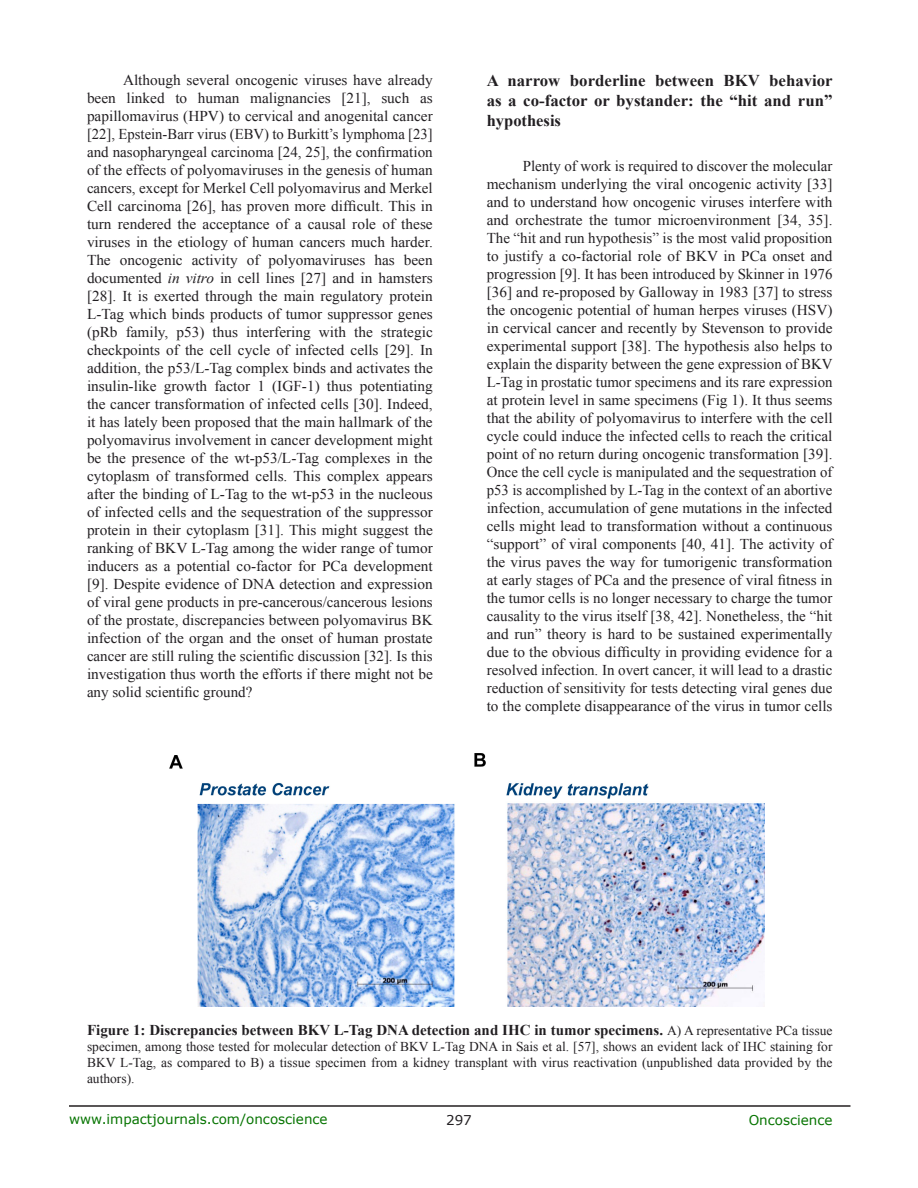
<style>
.page{position:relative;width:918px;height:1188px;background:#fff}
.page>*{position:absolute;margin:0;border:0;box-sizing:border-box;transform-origin:0 0}
.SubHeading{font:700 16.5px/19.8px "Times New Roman";color:#221f22;text-align:justify}
.BodyText{font:15px/18px "Times New Roman";color:#221f22;text-align:justify}
.FigureText{font:700 15px "Times New Roman";color:#221f22}
.FigureText-2{font:13.5px/16.2px "Times New Roman";color:#221f22;text-align:justify}
.t1{font:13.5px "Verdana";color:#067400}
.t2{font:13.5px "Verdana";color:#221f22}
.s1{font-style:italic}
.s2{font-weight:400;font-size:13.5px}
</style>
<div class="page">
<hr style="left:69px;top:1105px;width:781px;height:2px;background:#231f20">
<img style="left:170px;top:753px;width:595px;height:253px">
<p class="BodyText" style="left:87px;top:71px;width:347px;text-indent:36px">Although several oncogenic viruses have already been linked to human malignancies [21], such as papillomavirus (HPV) to cervical and anogenital cancer [22], Epstein-Barr virus (EBV) to Burkitt’s lymphoma [23] and nasopharyngeal carcinoma [24, 25], the confirmation of the effects of polyomaviruses in the genesis of human cancers, except for Merkel Cell polyomavirus and Merkel Cell carcinoma [26], has proven more difficult. This in turn rendered the acceptance of a causal role of these viruses in the etiology of human cancers much harder.<br>The oncogenic activity of polyomaviruses has been documented <span class="s1">in vitro</span> in cell lines [27] and in hamsters [28]. It is exerted through the main regulatory protein L-Tag which binds products of tumor suppressor genes (pRb family, p53) thus interfering with the strategic checkpoints of the cell cycle of infected cells [29]. In addition, the p53/L-Tag complex binds and activates the insulin-like growth factor 1 (IGF-1) thus potentiating the cancer transformation of infected cells [30]. Indeed, it has lately been proposed that the main hallmark of the polyomavirus involvement in cancer development might be the presence of the wt-p53/L-Tag complexes in the cytoplasm of transformed cells. This complex appears after the binding of L-Tag to the wt-p53 in the nucleous of infected cells and the sequestration of the suppressor protein in their cytoplasm [31]. This might suggest the ranking of BKV L-Tag among the wider range of tumor inducers as a potential co-factor for PCa development [9]. Despite evidence of DNA detection and expression of viral gene products in pre-cancerous/cancerous lesions of the prostate, discrepancies between polyomavirus BK infection of the organ and the onset of human prostate cancer are still ruling the scientific discussion [32]. Is this investigation thus worth the efforts if there might not be any solid scientific ground?</p>
<p class="SubHeading" style="left:487px;top:70px;width:348px">A narrow borderline between BKV behavior as a co-factor or bystander: the “hit and run” hypothesis</p>
<p class="BodyText" style="left:487px;top:157px;width:348px;text-indent:36px">Plenty of work is required to discover the molecular mechanism underlying the viral oncogenic activity [33] and to understand how oncogenic viruses interfere with and orchestrate the tumor microenvironment [34, 35].<br>The “hit and run hypothesis” is the most valid proposition to justify a co-factorial role of BKV in PCa onset and progression [9]. It has been introduced by Skinner in 1976 [36] and re-proposed by Galloway in 1983 [37] to stress the oncogenic potential of human herpes viruses (HSV) in cervical cancer and recently by Stevenson to provide experimental support [38]. The hypothesis also helps to explain the disparity between the gene expression of BKV L-Tag in prostatic tumor specimens and its rare expression at protein level in same specimens (Fig 1). It thus seems that the ability of polyomavirus to interfere with the cell cycle could induce the infected cells to reach the critical point of no return during oncogenic transformation [39].<br>Once the cell cycle is manipulated and the sequestration of p53 is accomplished by L-Tag in the context of an abortive infection, accumulation of gene mutations in the infected cells might lead to transformation without a continuous “support” of viral components [40, 41]. The activity of the virus paves the way for tumorigenic transformation at early stages of PCa and the presence of viral fitness in the tumor cells is no longer necessary to charge the tumor causality to the virus itself [38, 42]. Nonetheless, the “hit and run” theory is hard to be sustained experimentally due to the obvious difficulty in providing evidence for a resolved infection. In overt cancer, it will lead to a drastic reduction of sensitivity for tests detecting viral genes due to the complete disappearance of the virus in tumor cells</p>
<p class="FigureText" style="left:87px;top:1019px;width:747px">Figure 1: Discrepancies between BKV L-Tag DNA detection and IHC in tumor specimens. <span class="s2">A) A representative PCa tissue</span></p>
<p class="FigureText-2" style="left:87px;top:1038px;width:747px">specimen, among those tested for molecular detection of BKV L-Tag DNA in Sais et al. [57], shows an evident lack of IHC staining for BKV L-Tag, as compared to B) a tissue specimen from a kidney transplant with virus reactivation (unpublished data provided by the authors).</p>
<p class="t1" style="left:69px;top:1110px;width:260px">www.impactjournals.com/oncoscience</p>
<p class="t2" style="left:446px;top:1111px;width:27px">297</p>
<p class="t1" style="left:749px;top:1111px;width:85px">Oncoscience</p>
</div>
